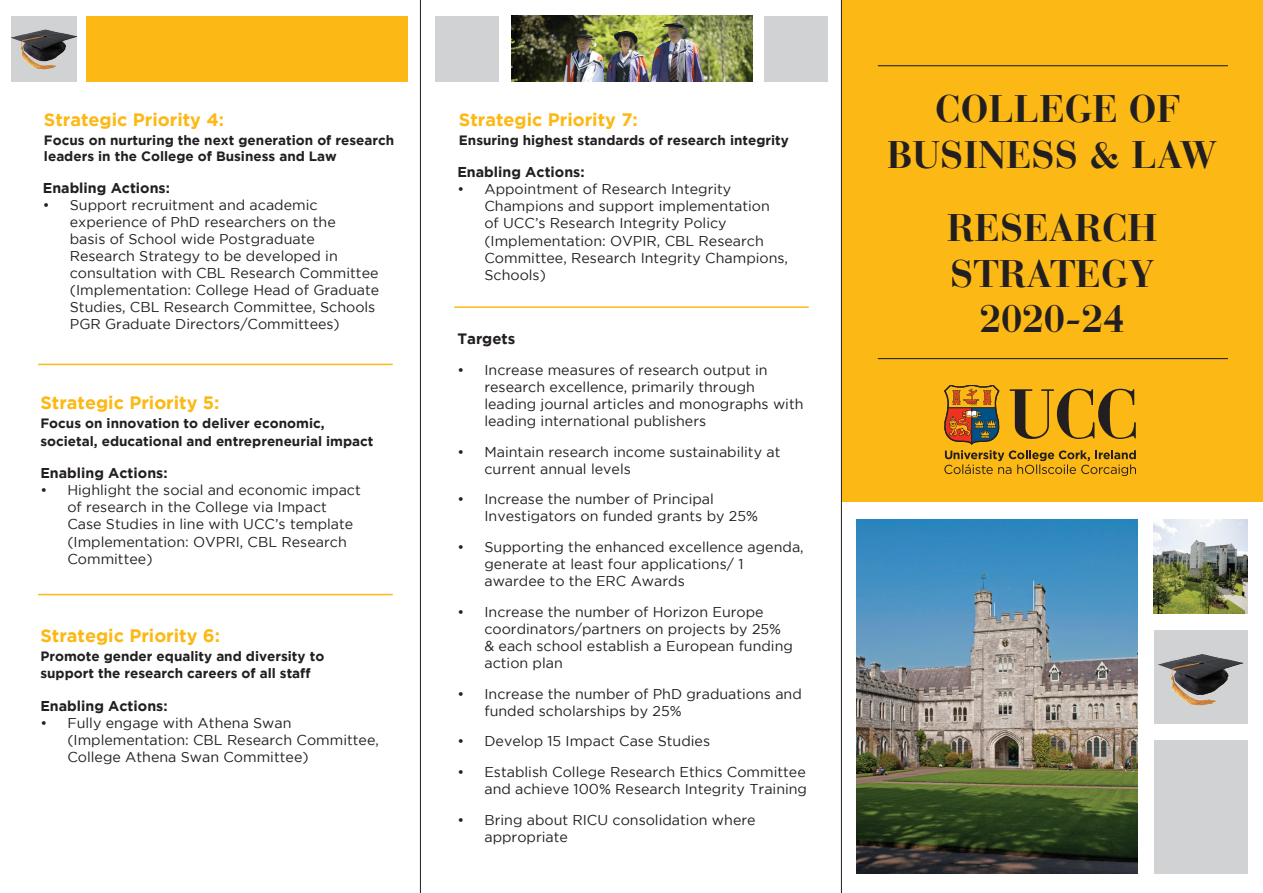
<style>
.page{position:relative;width:1263px;height:893px;background:#fff}
.page>*{position:absolute;margin:0;border:0;box-sizing:border-box;transform-origin:0 0}
.t1{font:700 38.25px/45.9px "Bauer Bodoni";color:#231f20}
.t2{font:700 18px "Gotham";color:#fcb814}
.t3{font:700 15px "Gotham";color:#231f20}
.t4{font:14.25px/17.1px "Gotham";color:#231f20}
.t5{font:700 14.25px "Gotham";color:#231f20}
.t6{font:700 13.5px/16.2px "Gotham";color:#231f20}
</style>
<div class="page">
<hr style="left:420px;top:0;width:1px;height:893px;background:#231f20">
<hr style="left:841px;top:0;width:1px;height:893px;background:#231f20">
<div style="left:842px;top:0;width:421px;height:502px;background:#fcb814"></div>
<svg style="left:944px;top:385px;width:192px;height:91px"></svg>
<hr style="left:878px;top:65px;width:350px;height:1px;background:#231f20">
<hr style="left:878px;top:358px;width:350px;height:1px;background:#231f20">
<div style="left:11px;top:16px;width:66px;height:65px;background:#d1d2d4"></div>
<img style="left:11px;top:29px;width:66px;height:41px">
<img style="left:857px;top:520px;width:281px;height:353px">
<div style="left:86px;top:16px;width:321px;height:66px;background:#fcb814"></div>
<img style="left:1154px;top:520px;width:93px;height:93px">
<div style="left:1154px;top:630px;width:93px;height:93px;background:#d1d2d4"></div>
<img style="left:1158px;top:654px;width:86px;height:52px">
<div style="left:1154px;top:740px;width:93px;height:133px;background:#d1d2d4"></div>
<hr style="left:38px;top:364px;width:355px;height:1px;background:#fcb814">
<hr style="left:454px;top:306px;width:355px;height:2px;background:#fcb814">
<hr style="left:38px;top:594px;width:355px;height:1px;background:#fcb814">
<img style="left:511px;top:16px;width:242px;height:65px">
<div style="left:764px;top:16px;width:64px;height:66px;background:#d1d2d4"></div>
<div style="left:435px;top:16px;width:64px;height:66px;background:#d1d2d4"></div>
<p class="t2" style="left:44px;top:109px;width:182px">Strategic Priority 4:</p>
<p class="t6" style="left:44px;top:132px;width:352px">Focus on nurturing the next generation of research leaders in the College of Business and Law</p>
<p class="t5" style="left:43px;top:179px;width:129px">Enabling Actions:</p>
<p class="t4" style="left:70px;top:196px;width:311px;text-indent:-27px">• Support recruitment and academic experience of PhD researchers on the<br>basis of School wide Postgraduate Research Strategy to be developed in consultation with CBL Research Committee (Implementation: College Head of Graduate Studies, CBL Research Committee, Schools PGR Graduate Directors/Committees)</p>
<p class="t2" style="left:40px;top:392px;width:181px">Strategic Priority 5:</p>
<p class="t6" style="left:40px;top:414px;width:335px;line-height:18px">Focus on innovation to deliver economic, societal, educational and entrepreneurial impact</p>
<p class="t5" style="left:40px;top:465px;width:129px">Enabling Actions:</p>
<p class="t4" style="left:67px;top:481px;width:295px;text-indent:-27px">• Highlight the social and economic impact of research in the College via Impact Case Studies in line with UCC’s template (Implementation: OVPRI, CBL Research Committee)</p>
<p class="t2" style="left:40px;top:625px;width:181px">Strategic Priority 6:</p>
<p class="t6" style="left:40px;top:648px;width:285px">Promote gender equality and diversity to support the research careers of all staff</p>
<p class="t5" style="left:40px;top:697px;width:129px">Enabling Actions:</p>
<p class="t4" style="left:67px;top:714px;width:313px;text-indent:-27px">• Fully engage with Athena Swan (Implementation: CBL Research Committee,<br>College Athena Swan Committee)</p>
<p class="t2" style="left:459px;top:109px;width:180px">Strategic Priority 7:</p>
<p class="t6" style="left:459px;top:132px;width:331px">Ensuring highest standards of research integrity</p>
<p class="t5" style="left:457px;top:164px;width:129px">Enabling Actions:</p>
<p class="t4" style="left:484px;top:180px;width:305px;text-indent:-27px">• Appointment of Research Integrity Champions and support implementation<br>of UCC’s Research Integrity Policy (Implementation: OVPIR, CBL Research Committee, Research Integrity Champions, Schools)</p>
<p class="t3" style="left:457px;top:330px;width:59px">Targets</p>
<p class="t4" style="left:484px;top:361px;width:321px;text-indent:-27px">• Increase measures of research output in research excellence, primarily through leading journal articles and monographs with leading international publishers</p>
<p class="t4" style="left:484px;top:443px;width:297px;text-indent:-27px">• Maintain research income sustainability at current annual levels</p>
<p class="t4" style="left:484px;top:490px;width:275px;text-indent:-27px">• Increase the number of Principal<br>Investigators on funded grants by 25%</p>
<p class="t4" style="left:484px;top:538px;width:321px;text-indent:-27px">• Supporting the enhanced excellence agenda, generate at least four applications/ 1 awardee to the ERC Awards</p>
<p class="t4" style="left:484px;top:603px;width:310px;text-indent:-27px">• Increase the number of Horizon Europe coordinators/partners on projects by 25% &amp; each school establish a European funding action plan</p>
<p class="t4" style="left:484px;top:685px;width:319px;text-indent:-27px">• Increase the number of PhD graduations and funded scholarships by 25%</p>
<p class="t4" style="left:457px;top:733px;width:254px">• Develop 15 Impact Case Studies</p>
<p class="t4" style="left:457px;top:763px;width:351px;text-align:right">• Establish College Research Ethics Committee and achieve 100% Research Integrity Training</p>
<p class="t4" style="left:484px;top:811px;width:273px;text-indent:-27px">• Bring about RICU consolidation where appropriate</p>
<p class="t1" style="left:935px;top:86px;width:246px">COLLEGE OF</p>
<p class="t1" style="left:887px;top:132px;width:332px">BUSINESS &amp; LAW</p>
<p class="t1" style="left:947px;top:205px;width:212px">RESEARCH<br>STRATEGY</p>
<p class="t1" style="left:980px;top:296px;width:146px">2020-24</p>
</div>
